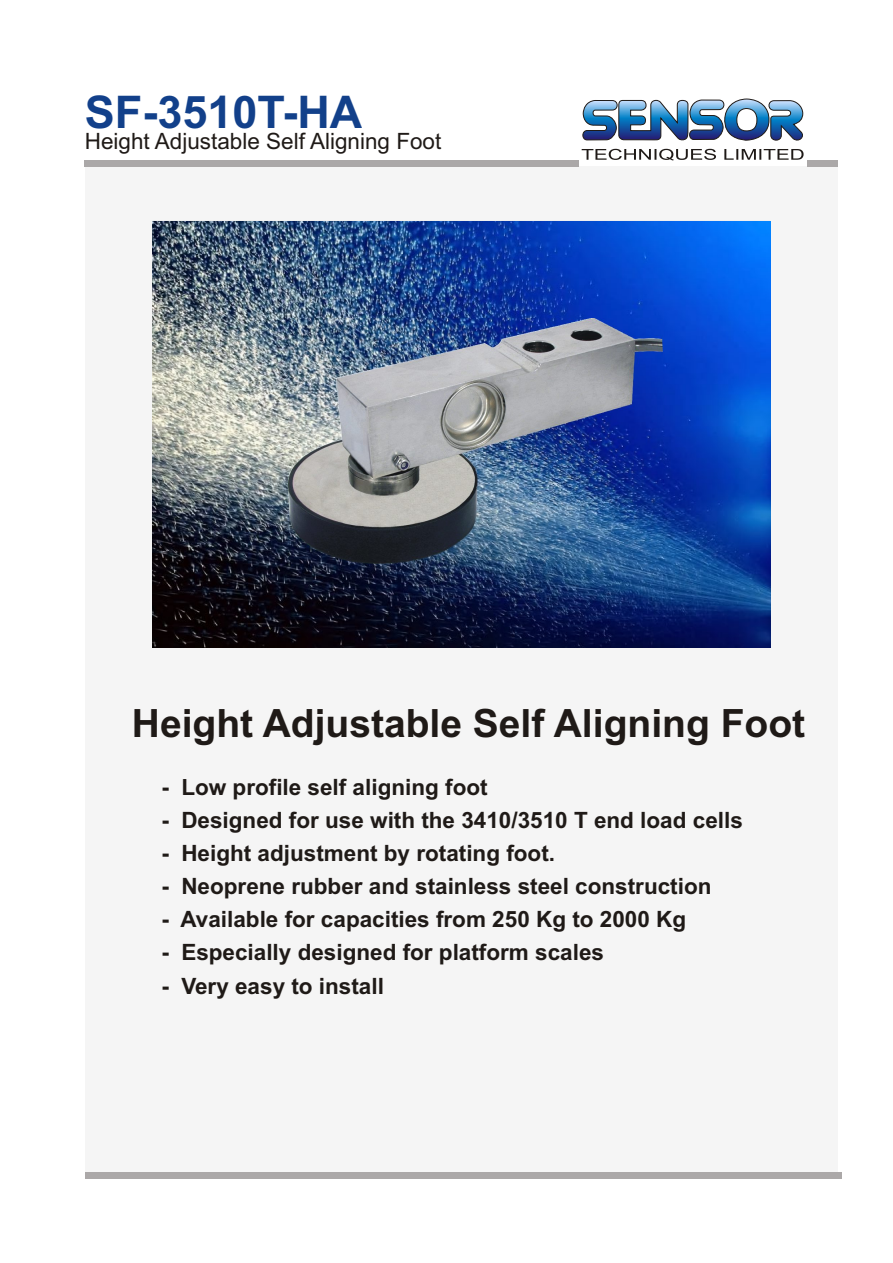
<style>
.page{position:relative;width:893px;height:1263px;background:#fff}
.page>*{position:absolute;margin:0;border:0;box-sizing:border-box;transform-origin:0 0}
.t1{font:700 45px "Arial";color:#12408a}
.t2{font:700 39px "Arial";color:#1f1a17}
.t3{font:700 22.5px "Arial";color:#1f1a17}
.t4{font:22.5px "Arial";color:#1f1a17}
</style>
<div class="page">
<div style="left:85px;top:166px;width:753px;height:1006px;background:#f5f5f5"></div>
<div style="left:85px;top:1172px;width:757px;height:6px;background:#aba8a8"></div>
<div style="left:85px;top:160px;width:494px;height:6px;background:#aba8a8"></div>
<img style="left:153px;top:221px;width:617px;height:426px">
<img style="left:288px;top:319px;width:374px;height:245px">
<div style="left:807px;top:160px;width:30px;height:6px;background:#aba8a8"></div>
<svg style="left:582px;top:149px;width:222px;height:12px"></svg>
<svg style="left:582px;top:98px;width:222px;height:43px"></svg>
<h1 class="t1" style="left:85px;top:95px;width:279px">SF-3510T-HA</h1>
<p class="t4" style="left:85px;top:133px;width:358px">Height Adjustable Self Aligning Foot</p>
<h2 class="t2" style="left:132px;top:708px;width:675px">Height Adjustable Self Aligning Foot</h2>
<p class="t3" style="left:161px;top:778px;width:328px">- Low profile self aligning foot</p>
<p class="t3" style="left:161px;top:811px;width:583px">- Designed for use with the 3410/3510 T end load cells</p>
<p class="t3" style="left:161px;top:844px;width:395px">- Height adjustment by rotating foot.</p>
<p class="t3" style="left:161px;top:878px;width:552px">- Neoprene rubber and stainless steel construction</p>
<p class="t3" style="left:161px;top:911px;width:526px">- Available for capacities from 250 Kg to 2000 Kg</p>
<p class="t3" style="left:161px;top:944px;width:444px">- Especially designed for platform scales</p>
<p class="t3" style="left:161px;top:977px;width:224px">- Very easy to install</p>
</div>
